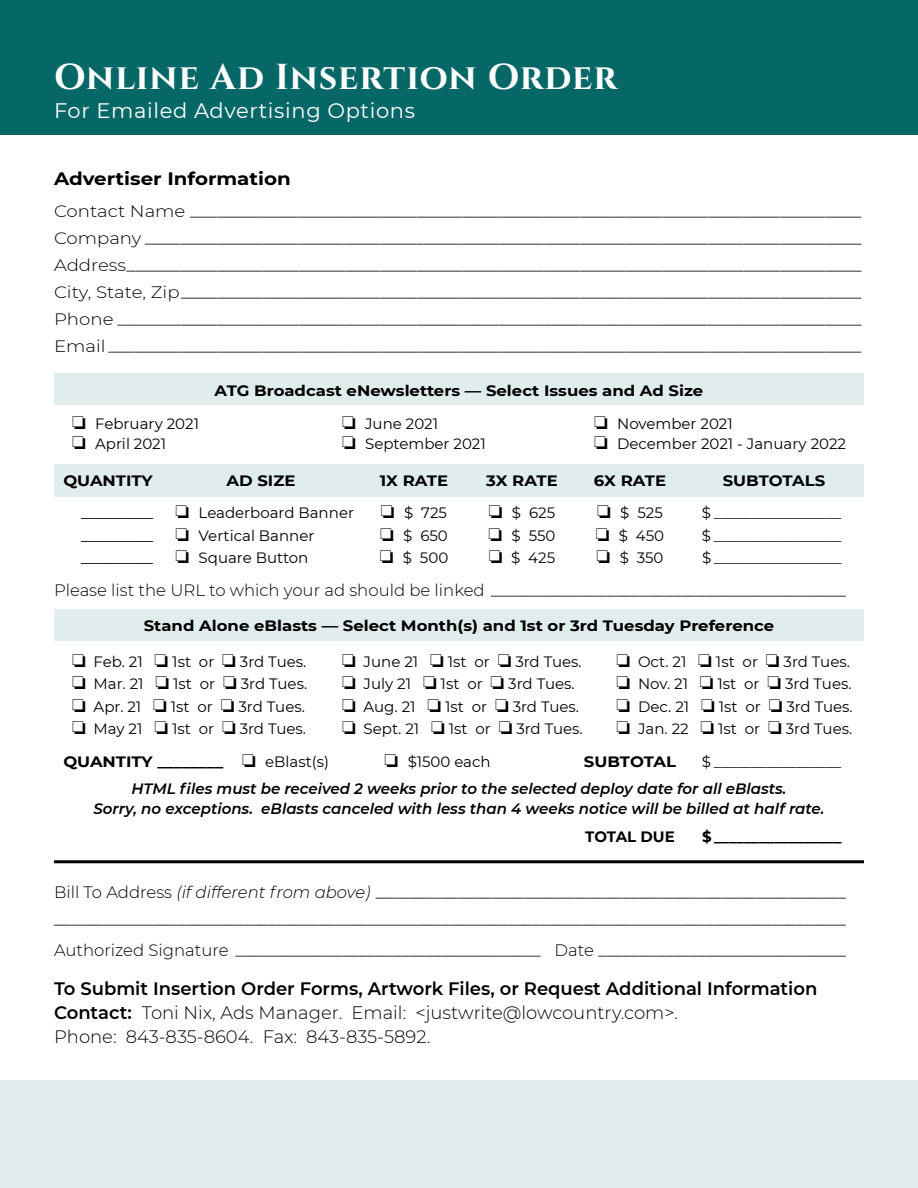
<style>
.page{position:relative;width:918px;height:1188px;background:#fff}
.page>*{position:absolute;margin:0;border:0;box-sizing:border-box;transform-origin:0 0}
.t1{font:700 36px "Cinzel";letter-spacing:.025em;color:#fff}
.t2{font:21px "Montserrat";letter-spacing:.03em;color:#fff}
.t3{font:300 18px/24px "Montserrat";color:#000}
.t4{font:18px "Montserrat";color:#000}
.t5{font:700 18px "Montserrat";color:#000;scale:1.1 1}
.t6{font:300 16.5px/27px "Montserrat";color:#000;text-align:justify;scale:1.1 1}
.t7{font:300 16.5px/27px "Montserrat";color:#000}
.t8{font:15px "Montserrat";color:#000}
.t9{font:700 15px "Montserrat";color:#000;scale:1.1 1}
.t10{font:italic 600 15px/19.5px "Montserrat";color:#000;text-align:center}
.t11{font:700 15px "Montserrat";color:#000}
.s1{font-weight:400}
.s2{font-style:italic}
.s3{font-weight:600}
</style>
<div class="page">
<div style="left:0;top:0;width:918px;height:135px;background:#066767"></div>
<hr style="left:54px;top:860px;width:810px;height:3px;background:#000">
<h1 class="t1" style="left:54px;top:55px;width:565px">Online Ad Insertion Order</h1>
<p class="t2" style="left:54px;top:96px;width:362px">For Emailed Advertising Options</p>
<p class="t5" style="left:54px;top:166px;width:217px">Advertiser Information</p>
<p class="t6" style="left:54px;top:197px;width:736px">Contact Name __________________________________________________________________________ Company _______________________________________________________________________________ Address_________________________________________________________________________________ City, State, Zip___________________________________________________________________________ Phone __________________________________________________________________________________ Email ___________________________________________________________________________________</p>
<p class="t9" style="left:215px;top:380px;width:446px">ATG Broadcast eNewsletters — Select Issues and Ad Size</p>
<p class="t8" style="left:72px;top:413px;width:129px">❏ February 2021</p>
<p class="t8" style="left:342px;top:413px;width:98px">❏ June 2021</p>
<p class="t8" style="left:594px;top:413px;width:140px">❏ November 2021</p>
<p class="t8" style="left:72px;top:433px;width:96px">❏ April 2021</p>
<p class="t8" style="left:342px;top:433px;width:145px">❏ September 2021</p>
<p class="t8" style="left:594px;top:433px;width:254px">❏ December 2021 - January 2022</p>
<p class="t9" style="left:63px;top:470px;width:83px">QUANTITY</p>
<p class="t9" style="left:226px;top:470px;width:64px">AD SIZE</p>
<p class="t9" style="left:380px;top:470px;width:64px">1X RATE</p>
<p class="t9" style="left:486px;top:470px;width:67px">3X RATE</p>
<p class="t9" style="left:594px;top:470px;width:67px">6X RATE</p>
<p class="t9" style="left:723px;top:470px;width:95px">SUBTOTALS</p>
<p class="t4" style="left:81px;top:500px;width:73px">________</p>
<p class="t8" style="left:176px;top:503px;width:180px">❏ Leaderboard Banner</p>
<p class="t8" style="left:381px;top:503px;width:68px">❏ $ 725</p>
<p class="t8" style="left:489px;top:503px;width:68px">❏ $ 625</p>
<p class="t8" style="left:597px;top:503px;width:67px">❏ $ 525</p>
<p class="t8" style="left:702px;top:503px;width:141px">$ _________________</p>
<p class="t4" style="left:81px;top:522px;width:73px">________</p>
<p class="t8" style="left:176px;top:525px;width:141px">❏ Vertical Banner</p>
<p class="t8" style="left:380px;top:525px;width:69px">❏ $ 650</p>
<p class="t8" style="left:488px;top:525px;width:69px">❏ $ 550</p>
<p class="t8" style="left:596px;top:525px;width:70px">❏ $ 450</p>
<p class="t8" style="left:702px;top:525px;width:141px">$ _________________</p>
<p class="t8" style="left:176px;top:548px;width:134px">❏ Square Button</p>
<p class="t8" style="left:380px;top:548px;width:70px">❏ $ 500</p>
<p class="t8" style="left:489px;top:548px;width:68px">❏ $ 425</p>
<p class="t8" style="left:597px;top:548px;width:68px">❏ $ 350</p>
<p class="t8" style="left:702px;top:548px;width:141px">$ _________________</p>
<p class="t7" style="left:54px;top:576px;width:793px">Please list the URL to which your ad should be linked ___________________________________________</p>
<p class="t9" style="left:144px;top:615px;width:575px">Stand Alone eBlasts — Select Month(s) and 1st or 3rd Tuesday Preference</p>
<p class="t8" style="left:72px;top:651px;width:236px">❏ Feb. 21 ❏ 1st or ❏ 3rd Tues.</p>
<p class="t8" style="left:342px;top:651px;width:241px">❏ June 21 ❏ 1st or ❏ 3rd Tues.</p>
<p class="t8" style="left:616px;top:651px;width:235px">❏ Oct. 21 ❏ 1st or ❏ 3rd Tues.</p>
<p class="t8" style="left:72px;top:674px;width:237px">❏ Mar. 21 ❏ 1st or ❏ 3rd Tues.</p>
<p class="t8" style="left:342px;top:674px;width:234px">❏ July 21 ❏ 1st or ❏ 3rd Tues.</p>
<p class="t8" style="left:616px;top:674px;width:237px">❏ Nov. 21 ❏ 1st or ❏ 3rd Tues.</p>
<p class="t8" style="left:72px;top:696px;width:234px">❏ Apr. 21 ❏ 1st or ❏ 3rd Tues.</p>
<p class="t8" style="left:342px;top:696px;width:239px">❏ Aug. 21 ❏ 1st or ❏ 3rd Tues.</p>
<p class="t8" style="left:616px;top:696px;width:238px">❏ Dec. 21 ❏ 1st or ❏ 3rd Tues.</p>
<p class="t8" style="left:72px;top:719px;width:236px">❏ May 21 ❏ 1st or ❏ 3rd Tues.</p>
<p class="t8" style="left:342px;top:719px;width:242px">❏ Sept. 21 ❏ 1st or ❏ 3rd Tues.</p>
<p class="t8" style="left:616px;top:719px;width:237px">❏ Jan. 22 ❏ 1st or ❏ 3rd Tues.</p>
<p class="t9" style="left:63px;top:751px;width:243px">QUANTITY ________ ❏ <span class="s1">eBlast(s)</span></p>
<p class="t8" style="left:385px;top:752px;width:108px">❏ $1500 each</p>
<p class="t9" style="left:584px;top:751px;width:85px">SUBTOTAL</p>
<p class="t8" style="left:702px;top:752px;width:141px">$ _________________</p>
<p class="t10" style="left:93px;top:779px;width:733px">HTML files must be received 2 weeks prior to the selected deploy date for all eBlasts.<br>Sorry, no exceptions. eBlasts canceled with less than 4 weeks notice will be billed at half rate.</p>
<p class="t11" style="left:585px;top:826px;width:91px">TOTAL DUE</p>
<p class="t11" style="left:702px;top:826px;width:141px">$ _________________</p>
<p class="t4" style="left:81px;top:545px;width:73px">________</p>
<p class="t7" style="left:54px;top:878px;width:793px">Bill To Address <span class="s2">(if different from above)</span> _________________________________________________________ ________________________________________________________________________________________________</p>
<p class="t7" style="left:54px;top:936px;width:793px">Authorized Signature _____________________________________ Date ______________________________</p>
<p class="t3" style="left:54px;top:976px;width:765px"><span class="s3">To Submit Insertion Order Forms, Artwork Files, or Request Additional Information<br>Contact:</span> Toni Nix, Ads Manager. Email: &lt;justwrite@lowcountry.com&gt;.<br>Phone: 843-835-8604. Fax: 843-835-5892.</p>
</div>
